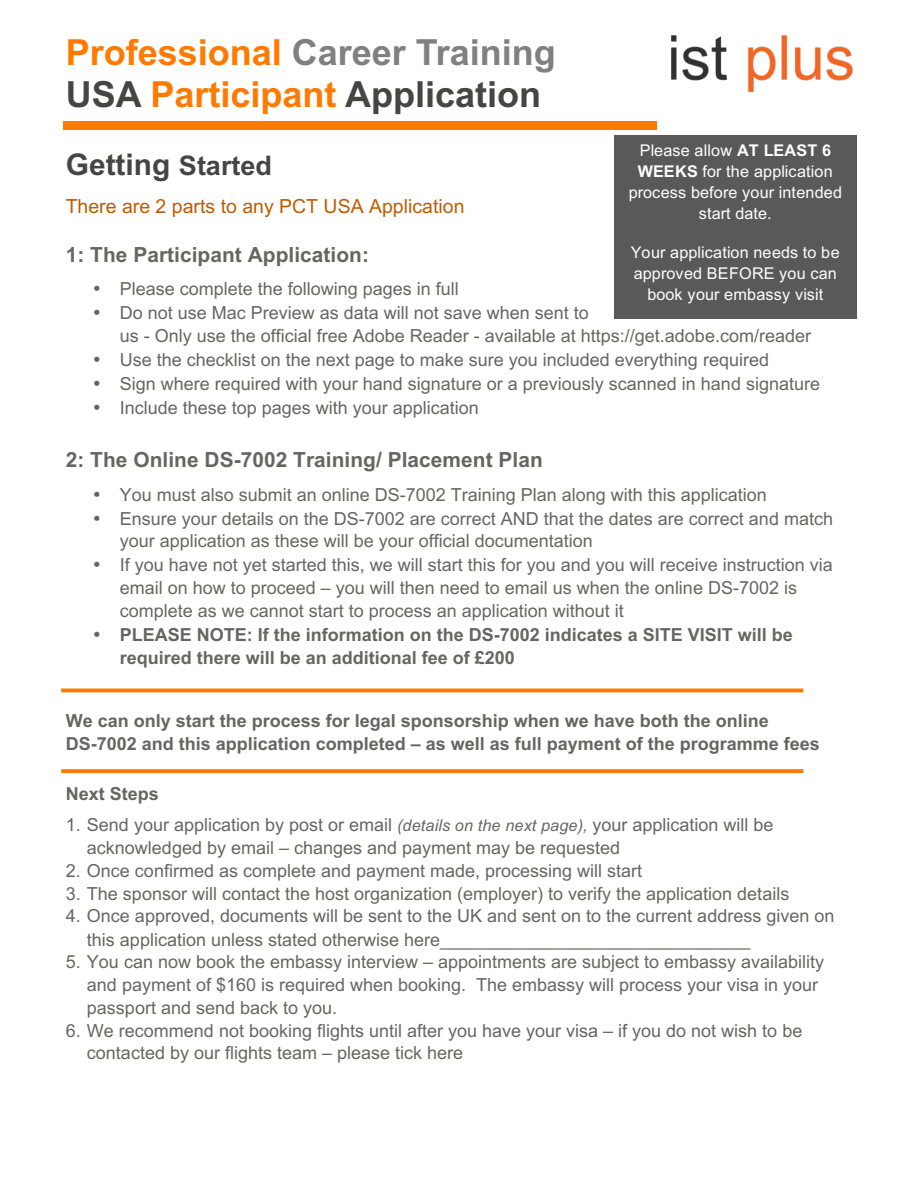
<style>
.page{position:relative;width:918px;height:1188px;background:#fff}
.page>*{position:absolute;margin:0;border:0;box-sizing:border-box;transform-origin:0 0}
.t1{font:700 36px/41.7px "Arial";color:#ff7a00}
.t2{font:700 29.85px "Arial";color:#454541}
.t3{font:700 20.85px "Arial";letter-spacing:.005em;color:#666660}
.t4{font:19.5px "Arial";color:#bf5b00}
.t5{font:18px/22.6px "Arial";color:#666660}
.t6{font:700 18px/22.6px "Arial";color:#666660}
.t7{font:16.2px/20.9px "Arial";color:#fff;text-align:center}
.s1{color:#808080}
.s2{color:#454541}
.s3{font-size:27px}
.s4{font-weight:700}
.s5{font-style:italic;font-size:16.2px}
</style>
<div class="page">
<div style="left:64px;top:121px;width:593px;height:9px;background:#ff7a00"></div>
<img style="left:671px;top:35px;width:182px;height:57px">
<div style="left:614px;top:136px;width:243px;height:183px;background:#595959"></div>
<hr style="left:61px;top:689px;width:742px;height:3px;background:#ff7a00">
<svg style="left:61px;top:769px;width:742px;height:4px;fill:#ff7a00"></svg>
<h1 class="t1" style="left:66px;top:32px;width:492px">Professional <span class="s1">Career Training<br></span><span class="s2">USA</span> Participant <span class="s2">Application</span></h1>
<h2 class="t2" style="left:66px;top:148px;width:208px">Getting <span class="s3">Started</span></h2>
<p class="t4" style="left:66px;top:195px;width:400px">There are 2 parts to any PCT USA Application</p>
<p class="t3" style="left:66px;top:243px;width:305px">1: The Participant Application:</p>
<p class="t5" style="left:93px;top:278px;width:368px">• Please complete the following pages in full</p>
<p class="t5" style="left:120px;top:301px;width:693px;line-height:23.1px;text-indent:-27px">• Do not use Mac Preview as data will not save when sent to<br>us - Only use the official free Adobe Reader - available at https://get.adobe.com/reader</p>
<p class="t5" style="left:93px;top:348px;width:678px">• Use the checklist on the next page to make sure you included everything required</p>
<p class="t5" style="left:93px;top:372px;width:729px">• Sign where required with your hand signature or a previously scanned in hand signature</p>
<p class="t5" style="left:93px;top:397px;width:388px">• Include these top pages with your application</p>
<p class="t3" style="left:66px;top:448px;width:479px">2: The Online DS-7002 Training/ Placement Plan</p>
<p class="t5" style="left:93px;top:483px;width:676px">• You must also submit an online DS-7002 Training Plan along with this application</p>
<p class="t5" style="left:120px;top:507px;width:715px;text-indent:-27px">• Ensure your details on the DS-7002 are correct AND that the dates are correct and match your application as these will be your official documentation</p>
<p class="t5" style="left:120px;top:553px;width:715px;text-indent:-27px">• If you have not yet started this, we will start this for you and you will receive instruction via email on how to proceed – you will then need to email us when the online DS-7002 is complete as we cannot start to process an application without it</p>
<p class="t6" style="left:120px;top:623px;width:675px;text-indent:-27px">• PLEASE NOTE: If the information on the DS-7002 indicates a SITE VISIT will be required there will be an additional fee of £200</p>
<p class="t7" style="left:629px;top:140px;width:215px">Please allow <span class="s4">AT LEAST 6<br>WEEKS</span> for the application process before your intended start date.</p>
<p class="t7" style="left:631px;top:242px;width:210px">Your application needs to be approved BEFORE you can book your embassy visit</p>
<p class="t6" style="left:66px;top:710px;width:756px">We can only start the process for legal sponsorship when we have both the online<br>DS-7002 and this application completed – as well as full payment of the programme fees</p>
<p class="t6" style="left:66px;top:782px;width:95px">Next Steps</p>
<p class="t5" style="left:87px;top:814px;width:688px;line-height:23.1px;text-indent:-21px">1. Send your application by post or email <span class="s5">(details on the next page),</span> your application will be acknowledged by email – changes and payment may be requested</p>
<p class="t5" style="left:66px;top:860px;width:578px">2. Once confirmed as complete and payment made, processing will start</p>
<p class="t5" style="left:66px;top:882px;width:725px">3. The sponsor will contact the host organization (employer) to verify the application details</p>
<p class="t5" style="left:87px;top:905px;width:749px;line-height:23.1px;text-indent:-21px">4. Once approved, documents will be sent to the UK and sent on to the current address given on this application unless stated otherwise here_______________________________</p>
<p class="t5" style="left:87px;top:951px;width:739px;text-indent:-21px">5. You can now book the embassy interview – appointments are subject to embassy availability and payment of $160 is required when booking. The embassy will process your visa in your passport and send back to you.</p>
<p class="t5" style="left:87px;top:1019px;width:717px;text-indent:-21px">6. We recommend not booking flights until after you have your visa – if you do not wish to be contacted by our flights team – please tick here</p>
</div>
